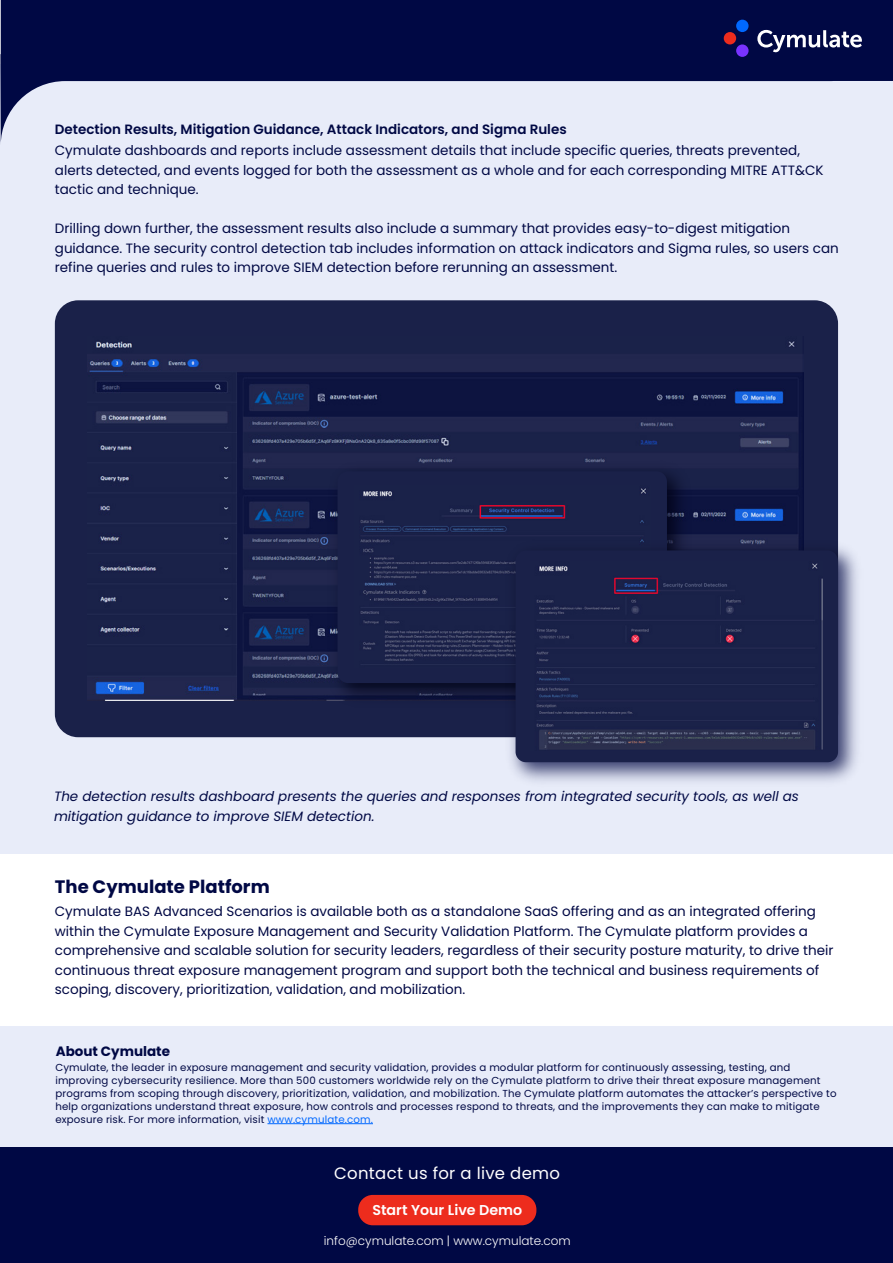
<style>
.page{position:relative;width:893px;height:1263px;background:#fff}
.page>*{position:absolute;margin:0;border:0;box-sizing:border-box;transform-origin:0 0}
.t1{font:700 18px "Poppins";color:#000844}
.t2{font:16.5px "Poppins";letter-spacing:.02em;color:#fff}
.t3{font:600 14.25px "Poppins";color:#fff}
.t4{font:13.5px/19.5px "Poppins";color:#000844}
.t5{font:italic 13.5px/19.5px "Poppins";color:#000844}
.t6{font:600 13.5px "Poppins";color:#000844}
.t7{font:700 13.5px "Poppins";color:#000844}
.t8{font:300 12px "Poppins";color:#fff}
.t9{font:10.2px/13px "Poppins";letter-spacing:.015em;color:#000844}
.s1{color:#0068ff}
</style>
<div class="page">
<div style="left:0;top:65px;width:893px;height:789px;background:#e8ecf9"></div>
<svg style="left:0;top:0;width:893px;height:143px;fill:#000844"></svg>
<svg style="left:757px;top:30px;width:105px;height:22px"></svg>
<div style="left:724px;top:32px;width:12px;height:12px;background:#ed2c1d;border-radius:50%"></div>
<div style="left:736px;top:20px;width:13px;height:12px;background:#0068ff;border-radius:50%"></div>
<div style="left:736px;top:44px;width:13px;height:13px;background:#7933ff;border-radius:50%"></div>
<div style="left:0;top:1027px;width:893px;height:236px;background:#e8ecf9"></div>
<div style="left:0;top:1147px;width:893px;height:116px;background:#000844"></div>
<div style="left:358px;top:1195px;width:178px;height:30px;background:#ed2c1d;border-radius:15px"></div>
<div style="left:55px;top:300px;width:783px;height:437px;background:#1a2149;border-radius:23px"></div>
<img style="left:89px;top:341px;width:715px;height:360px">
<img style="left:322px;top:457px;width:375px;height:244px">
<div style="left:337px;top:471px;width:330px;height:212px;background:#1a2149;border-radius:10px"></div>
<img style="left:360px;top:488px;width:286px;height:177px">
<img style="left:501px;top:535px;width:357px;height:247px">
<div style="left:516px;top:550px;width:322px;height:212px;background:#1a2149;border-radius:10px"></div>
<img style="left:536px;top:563px;width:287px;height:187px">
<hr style="left:267px;top:1123px;width:106px;height:1px;background:#0068ff">
<p class="t6" style="left:55px;top:122px;width:513px">Detection Results, Mitigation Guidance, Attack Indicators, and Sigma Rules</p>
<p class="t4" style="left:55px;top:141px;width:770px">Cymulate dashboards and reports include assessment details that include specific queries, threats prevented, alerts detected, and events logged for both the assessment as a whole and for each corresponding MITRE ATT&amp;CK tactic and technique.</p>
<p class="t4" style="left:55px;top:219px;width:785px">Drilling down further, the assessment results also include a summary that provides easy-to-digest mitigation guidance. The security control detection tab includes information on attack indicators and Sigma rules, so users can refine queries and rules to improve SIEM detection before rerunning an assessment.</p>
<p class="t5" style="left:54px;top:787px;width:746px">The detection results dashboard presents the queries and responses from integrated security tools, as well as mitigation guidance to improve SIEM detection.</p>
<h1 class="t1" style="left:55px;top:876px;width:216px">The Cymulate Platform</h1>
<p class="t4" style="left:55px;top:902px;width:780px">Cymulate BAS Advanced Scenarios is available both as a standalone SaaS offering and as an integrated offering within the Cymulate Exposure Management and Security Validation Platform. The Cymulate platform provides a comprehensive and scalable solution for security leaders, regardless of their security posture maturity, to drive their continuous threat exposure management program and support both the technical and business requirements of scoping, discovery, prioritization, validation, and mobilization.</p>
<p class="t7" style="left:56px;top:1044px;width:116px">About Cymulate</p>
<p class="t9" style="left:55px;top:1061px;width:783px">Cymulate, the leader in exposure management and security validation, provides a modular platform for continuously assessing, testing, and improving cybersecurity resilience. More than 500 customers worldwide rely on the Cymulate platform to drive their threat exposure management programs from scoping through discovery, prioritization, validation, and mobilization. The Cymulate platform automates the attacker’s perspective to help organizations understand threat exposure, how controls and processes respond to threats, and the improvements they can make to mitigate exposure risk. For more information, visit <span class="s1">www.cymulate.com.</span></p>
<p class="t2" style="left:334px;top:1163px;width:227px">Contact us for a live demo</p>
<p class="t3" style="left:372px;top:1202px;width:151px">Start Your Live Demo</p>
<p class="t8" style="left:324px;top:1234px;width:248px">info@cymulate.com | www.cymulate.com</p>
</div>
